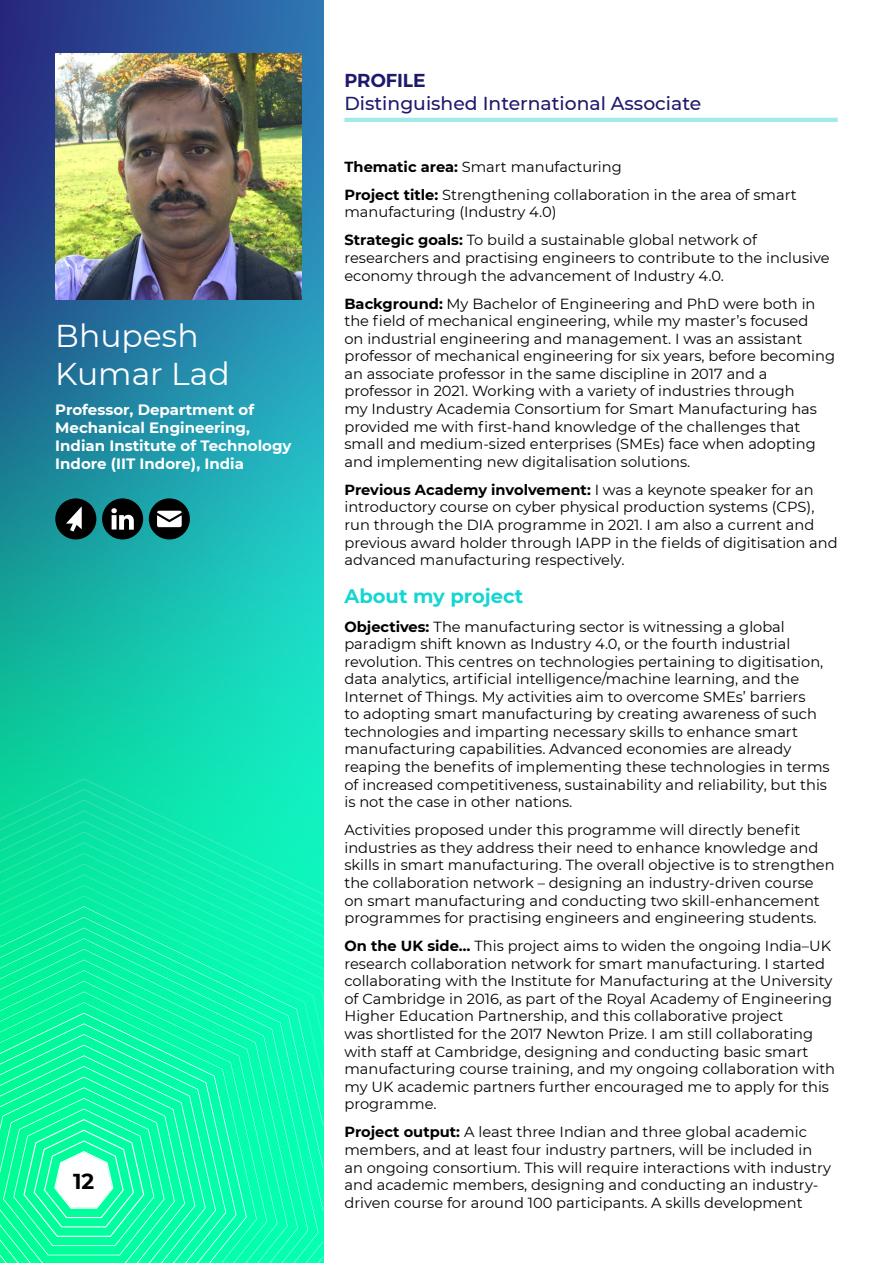
<style>
.page{position:relative;width:893px;height:1263px;background:#fff}
.page>*{position:absolute;margin:0;border:0;box-sizing:border-box;transform-origin:0 0}
.t1{font:31.5px/37.8px "Montserrat";color:#fff}
.t2{font:700 21.6px "Montserrat";color:#000}
.t3{font:700 19.5px "Montserrat";color:#15d6d3}
.t4{font:500 18.75px "Montserrat";color:#1e196c}
.t5{font:600 18.75px "Montserrat";color:#1e196c}
.t6{font:700 15px/18px "Montserrat";color:#fff}
.t7{font:14.7px/17.5px "Montserrat";color:#000}
.s1{font-weight:700}
</style>
<div class="page">
<svg style="left:0;top:0;width:323px;height:657px;background:#218ba5"></svg>
<svg style="left:0;top:657px;width:323px;height:606px;background:#0fe9ae"></svg>
<hr style="left:344px;top:118px;width:494px;height:4px;background:#a1eae9">
<img style="left:55px;top:53px;width:247px;height:247px">
<div style="left:55px;top:498px;width:41px;height:41px;background:#000;border-radius:50%"></div>
<svg style="left:66px;top:506px;width:16px;height:25px"></svg>
<div style="left:102px;top:498px;width:41px;height:41px;background:#000;border-radius:50%"></div>
<svg style="left:111px;top:508px;width:23px;height:22px"></svg>
<div style="left:149px;top:498px;width:41px;height:41px;background:#000;border-radius:50%"></div>
<svg style="left:157px;top:511px;width:25px;height:16px"></svg>
<img style="left:55px;top:49px;width:63px;height:65px">
<img style="left:125px;top:70px;width:170px;height:44px">
<svg style="left:0;top:976px;width:206px;height:287px;background:#1efcaa"></svg>
<h1 class="t1" style="left:55px;top:316px;width:176px">Bhupesh<br>Kumar Lad</h1>
<p class="t6" style="left:55px;top:400px;width:238px">Professor, Department of<br>Mechanical Engineering,<br>Indian Institute of Technology<br>Indore (IIT Indore), India</p>
<h2 class="t2" style="left:73px;top:1165px;width:23px">12</h2>
<p class="t5" style="left:344px;top:66px;width:83px">PROFILE</p>
<p class="t4" style="left:344px;top:90px;width:358px">Distinguished International Associate</p>
<p class="t7" style="left:344px;top:152px;width:454px;line-height:28.2px"><span class="s1">Thematic area:</span> Smart manufacturing<br><span class="s1">Project title:</span> Strengthening collaboration in the area of smart</p>
<p class="t7" style="left:344px;top:197px;width:414px;line-height:28.2px">manufacturing (Industry 4.0)<br><span class="s1">Strategic goals:</span> To build a sustainable global network of</p>
<p class="t7" style="left:344px;top:248px;width:487px">researchers and practising engineers to contribute to the inclusive economy through the advancement of Industry 4.0.</p>
<p class="t7" style="left:344px;top:294px;width:492px"><span class="s1">Background:</span> My Bachelor of Engineering and PhD were both in the field of mechanical engineering, while my master’s focused<br>on industrial engineering and management. I was an assistant professor of mechanical engineering for six years, before becoming an associate professor in the same discipline in 2017 and a professor in 2021. Working with a variety of industries through<br>my Industry Academia Consortium for Smart Manufacturing has provided me with first-hand knowledge of the challenges that small and medium-sized enterprises (SMEs) face when adopting and implementing new digitalisation solutions.</p>
<p class="t7" style="left:344px;top:480px;width:495px"><span class="s1">Previous Academy involvement:</span> I was a keynote speaker for an introductory course on cyber physical production systems (CPS), run through the DIA programme in 2021. I am also a current and previous award holder through IAPP in the fields of digitisation and advanced manufacturing respectively.</p>
<h3 class="t3" style="left:344px;top:582px;width:180px">About my project</h3>
<p class="t7" style="left:344px;top:617px;width:487px"><span class="s1">Objectives:</span> The manufacturing sector is witnessing a global paradigm shift known as Industry 4.0, or the fourth industrial revolution. This centres on technologies pertaining to digitisation, data analytics, artificial intelligence/machine learning, and the Internet of Things. My activities aim to overcome SMEs’ barriers<br>to adopting smart manufacturing by creating awareness of such technologies and imparting necessary skills to enhance smart manufacturing capabilities. Advanced economies are already reaping the benefits of implementing these technologies in terms of increased competitiveness, sustainability and reliability, but this is not the case in other nations.</p>
<p class="t7" style="left:344px;top:821px;width:492px">Activities proposed under this programme will directly benefit industries as they address their need to enhance knowledge and skills in smart manufacturing. The overall objective is to strengthen the collaboration network – designing an industry-driven course on smart manufacturing and conducting two skill-enhancement programmes for practising engineers and engineering students.</p>
<p class="t7" style="left:344px;top:937px;width:492px"><span class="s1">On the UK side…</span> This project aims to widen the ongoing India–UK research collaboration network for smart manufacturing. I started collaborating with the Institute for Manufacturing at the University of Cambridge in 2016, as part of the Royal Academy of Engineering Higher Education Partnership, and this collaborative project<br>was shortlisted for the 2017 Newton Prize. I am still collaborating with staff at Cambridge, designing and conducting basic smart manufacturing course training, and my ongoing collaboration with my UK academic partners further encouraged me to apply for this programme.</p>
<p class="t7" style="left:344px;top:1123px;width:488px"><span class="s1">Project output:</span> A least three Indian and three global academic members, and at least four industry partners, will be included in an ongoing consortium. This will require interactions with industry and academic members, designing and conducting an industry&shy;driven course for around 100 participants. A skills development</p>
</div>
